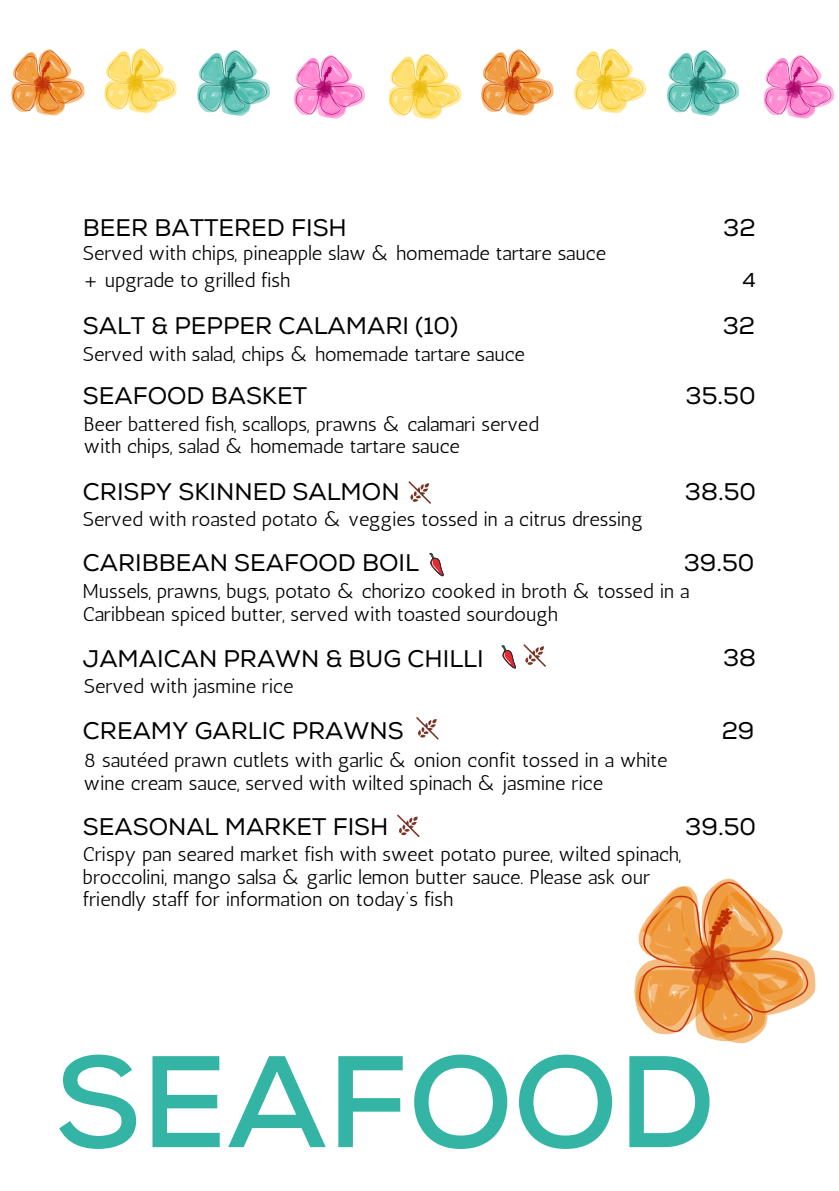
<style>
.page{position:relative;width:839px;height:1191px;background:#fff}
.page>*{position:absolute;margin:0;border:0;box-sizing:border-box;transform-origin:0 0}
.t1{font:700 130px "Nexa";color:#34b4a4}
.t2{font:24px "Nexa";color:#000}
.t3{font:20px/22.4px "Antic";color:#000}
.t4{font:20px "Nexa";color:#000}
</style>
<div class="page">
<img style="left:197px;top:50px;width:73px;height:66px">
<img style="left:104px;top:48px;width:73px;height:66px">
<img style="left:11px;top:49px;width:74px;height:67px">
<img style="left:294px;top:55px;width:71px;height:64px">
<img style="left:667px;top:50px;width:72px;height:66px">
<img style="left:574px;top:48px;width:72px;height:66px">
<img style="left:481px;top:49px;width:73px;height:67px">
<img style="left:388px;top:53px;width:74px;height:67px">
<img style="left:763px;top:55px;width:71px;height:64px">
<img style="left:634px;top:878px;width:182px;height:166px">
<svg style="left:429px;top:553px;width:15px;height:24px"></svg>
<svg style="left:501px;top:645px;width:15px;height:24px"></svg>
<svg style="left:408px;top:481px;width:23px;height:23px"></svg>
<svg style="left:523px;top:644px;width:23px;height:23px"></svg>
<svg style="left:416px;top:717px;width:22px;height:22px"></svg>
<svg style="left:397px;top:814px;width:22px;height:23px"></svg>
<p class="t2" style="left:83px;top:214px;width:265px">BEER BATTERED FISH</p>
<p class="t3" style="left:83px;top:242px;width:524px">Served with chips, pineapple slaw &amp; homemade tartare sauce</p>
<p class="t3" style="left:83px;top:269px;width:209px">+ upgrade to grilled fish</p>
<p class="t2" style="left:83px;top:312px;width:377px">SALT &amp; PEPPER CALAMARI (10)</p>
<p class="t3" style="left:83px;top:343px;width:443px">Served with salad, chips &amp; homemade tartare sauce</p>
<p class="t2" style="left:83px;top:381px;width:226px">SEAFOOD BASKET</p>
<p class="t3" style="left:84px;top:412px;width:456px">Beer battered fish, scallops, prawns &amp; calamari served with chips, salad &amp; homemade tartare sauce</p>
<h2 class="t2" style="left:83px;top:477px;width:318px">CRISPY SKINNED SALMON</h2>
<p class="t3" style="left:83px;top:508px;width:561px">Served with roasted potato &amp; veggies tossed in a citrus dressing</p>
<p class="t2" style="left:723px;top:214px;width:34px">32</p>
<p class="t4" style="left:742px;top:268px;width:15px">4</p>
<p class="t2" style="left:722px;top:312px;width:34px">32</p>
<p class="t2" style="left:685px;top:381px;width:71px">35.50</p>
<p class="t2" style="left:685px;top:477px;width:73px">38.50</p>
<p class="t2" style="left:83px;top:549px;width:337px">CARIBBEAN SEAFOOD BOIL</p>
<p class="t3" style="left:83px;top:580px;width:608px">Mussels, prawns, bugs, potato &amp; chorizo cooked in broth &amp; tossed in a<br>Caribbean spiced butter, served with toasted sourdough</p>
<h2 class="t2" style="left:683px;top:549px;width:72px">39.50</h2>
<p class="t2" style="left:83px;top:644px;width:402px">JAMAICAN PRAWN &amp; BUG CHILLI</p>
<p class="t3" style="left:84px;top:675px;width:211px">Served with jasmine rice</p>
<p class="t2" style="left:83px;top:717px;width:322px">CREAMY GARLIC PRAWNS</p>
<h3 class="t3" style="left:84px;top:749px;width:585px">8 sautéed prawn cutlets with garlic &amp; onion confit tossed in a white wine cream sauce, served with wilted spinach &amp; jasmine rice</h3>
<h2 class="t2" style="left:723px;top:643px;width:35px">38</h2>
<h2 class="t2" style="left:721px;top:717px;width:34px">29</h2>
<p class="t2" style="left:83px;top:812px;width:307px">SEASONAL MARKET FISH</p>
<p class="t3" style="left:83px;top:843px;width:599px">Crispy pan seared market fish with sweet potato puree, wilted spinach, broccolini, mango salsa &amp; garlic lemon butter sauce. Please ask our friendly staff for information on today’s fish</p>
<h3 class="t2" style="left:685px;top:812px;width:72px">39.50</h3>
<p class="t1" style="left:55px;top:1025px;width:661px">SEAFOOD</p>
</div>
